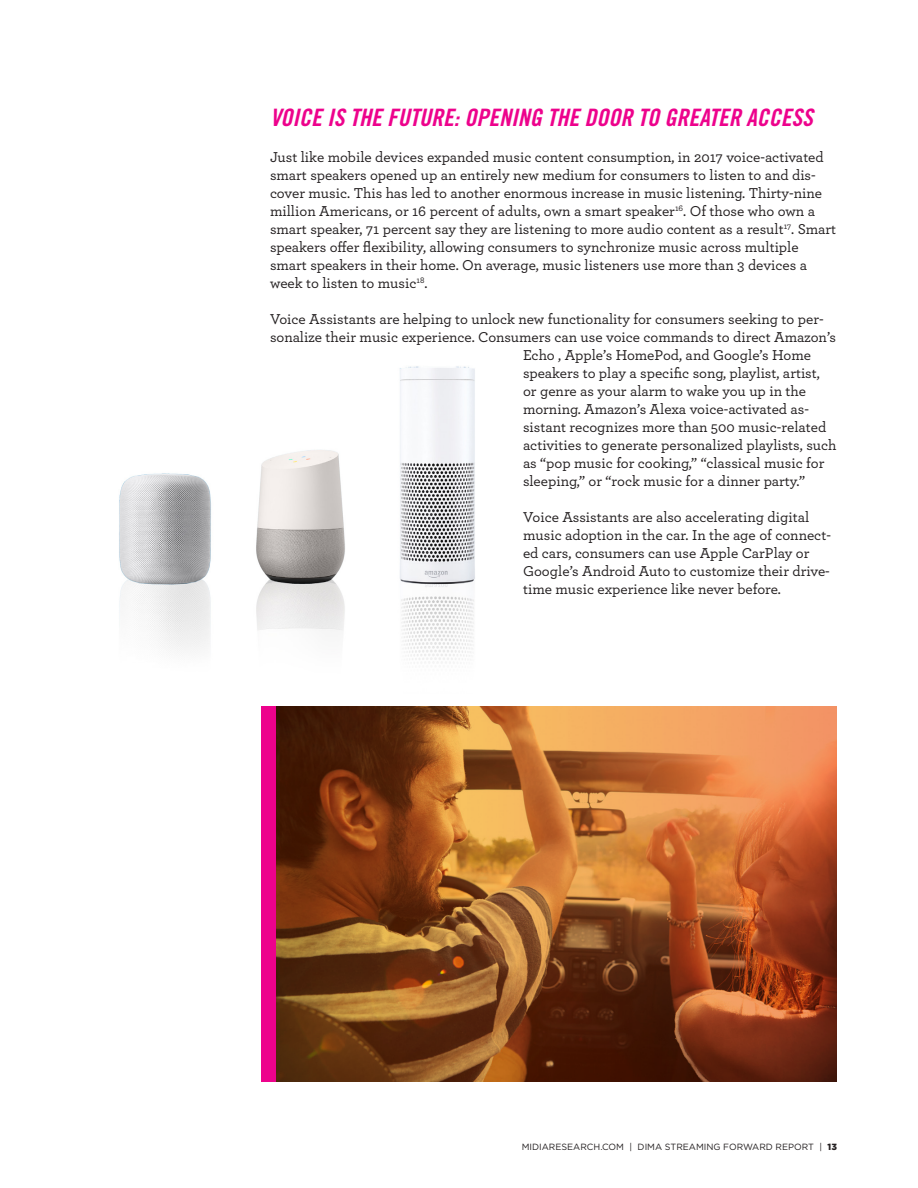
<style>
.page{position:relative;width:918px;height:1188px;background:#fff}
.page>*{position:absolute;margin:0;border:0;box-sizing:border-box;transform-origin:0 0}
.Headlines{font:24px "Trade Gothic Bold Cond Twenty Obl";color:#ed028c}
.text{font:500 15px/18px "Archer";color:#231f20}
.t1{font:9px "Gotham";color:#231f20}
.s1{font-weight:900}
</style>
<div class="page">
<img style="left:276px;top:706px;width:561px;height:376px">
<div style="left:261px;top:706px;width:15px;height:376px;background:#ed028c"></div>
<img style="left:119px;top:366px;width:356px;height:297px">
<p class="Headlines" style="left:270px;top:103px;width:544px">VOICE IS THE FUTURE: OPENING THE DOOR TO GREATER ACCESS</p>
<p class="text" style="left:270px;top:148px;width:568px">Just like mobile devices expanded music content consumption, in 2017 voice-activated smart speakers opened up an entirely new medium for consumers to listen to and dis&shy;cover music. This has led to another enormous increase in music listening. Thirty-nine million Americans, or 16 percent of adults, own a smart speaker<sup>16</sup>. Of those who own a smart speaker, 71 percent say they are listening to more audio content as a result<sup>17</sup>. Smart speakers offer flexibility, allowing consumers to synchronize music across multiple smart speakers in their home. On average, music listeners use more than 3 devices a week to listen to music<sup>18</sup>.</p>
<p class="text" style="left:270px;top:310px;width:555px">Voice Assistants are helping to unlock new functionality for consumers seeking to per-</p>
<p class="text" style="left:270px;top:328px;width:568px">sonalize their music experience. Consumers can use voice commands to direct Amazon’s</p>
<p class="text" style="left:523px;top:346px;width:289px">Echo , Apple’s HomePod, and Google’s Home</p>
<p class="text" style="left:523px;top:364px;width:298px">speakers to play a specific song, playlist, artist,</p>
<p class="text" style="left:523px;top:382px;width:284px">or genre as your alarm to wake you up in the</p>
<p class="text" style="left:523px;top:400px;width:287px">morning. Amazon’s Alexa voice-activated as-</p>
<p class="text" style="left:523px;top:418px;width:305px">sistant recognizes more than 500 music-related</p>
<p class="text" style="left:523px;top:436px;width:315px">activities to generate personalized playlists, such</p>
<p class="text" style="left:523px;top:454px;width:303px">as “pop music for cooking,” “classical music for</p>
<p class="text" style="left:523px;top:472px;width:284px">sleeping,” or “rock music for a dinner party.”</p>
<p class="text" style="left:523px;top:508px;width:309px">Voice Assistants are also accelerating digital music adoption in the car. In the age of connect&shy;ed cars, consumers can use Apple CarPlay or Google’s Android Auto to customize their drive&shy;time music experience like never before.</p>
<p class="t1" style="left:522px;top:1141px;width:317px">MIDIARESEARCH.COM | DIMA STREAMING FORWARD REPORT | <span class="s1">13</span></p>
</div>
